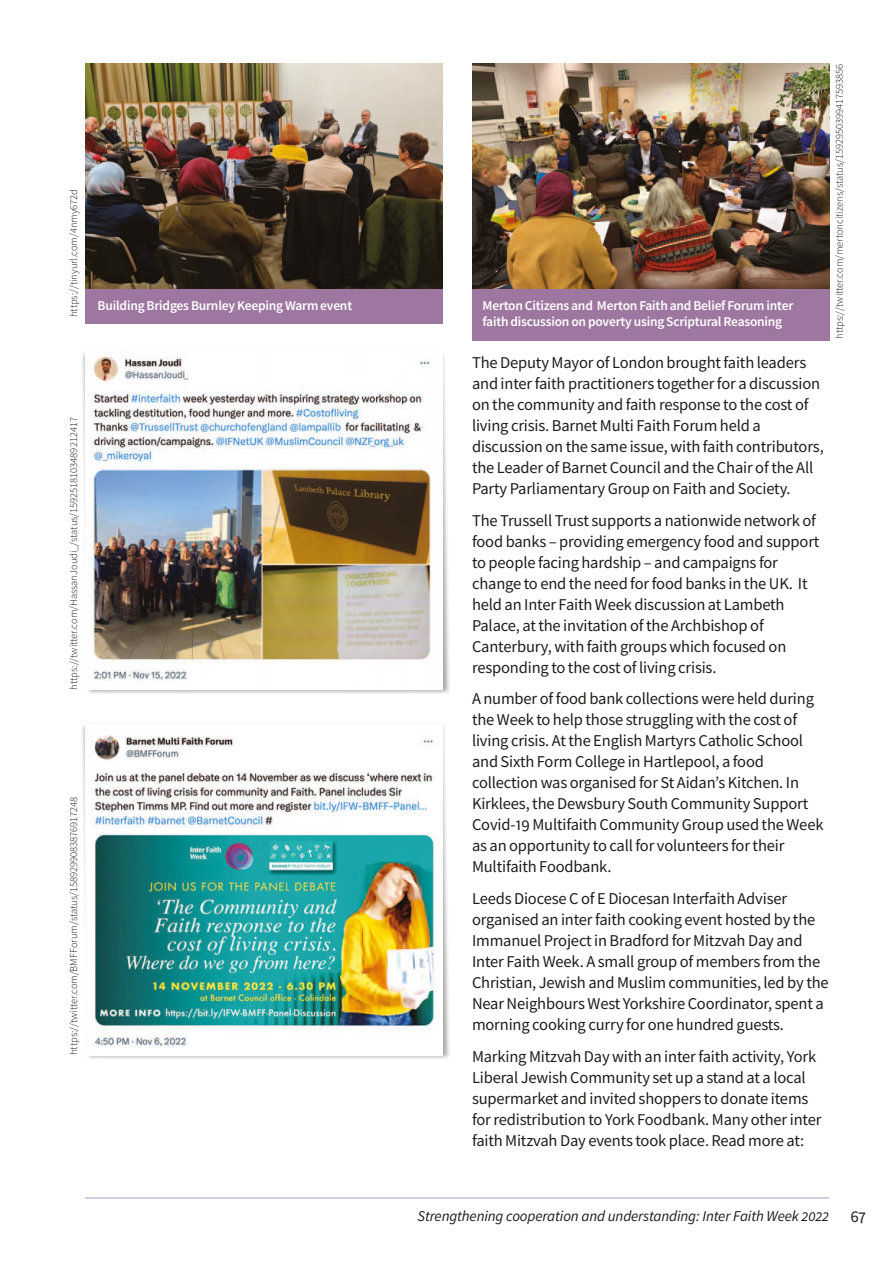
<style>
.page{position:relative;width:893px;height:1263px;background:#fff}
.page>*{position:absolute;margin:0;border:0;box-sizing:border-box;transform-origin:0 0}
.t1{font:16.5px/21px "Source Sans Pro";letter-spacing:-.01em;color:#1d1d1b}
.t2{font:italic 15px "Source Sans Pro";letter-spacing:-.01em;color:#1d1d1b}
.t3{font:600 13.5px/16.5px "Source Sans Pro";letter-spacing:-.015em;color:#fff}
.t4{font:300 10.5px "Source Sans Pro";color:#1d1d1b}
</style>
<div class="page">
<hr style="left:85px;top:1197px;width:744px;height:1px;background:#ac9bc0">
<img style="left:85px;top:64px;width:357px;height:225px">
<div style="left:85px;top:289px;width:357px;height:35px;background:#9e77a1"></div>
<img style="left:82px;top:725px;width:368px;height:334px">
<img style="left:85px;top:725px;width:358px;height:330px">
<img style="left:82px;top:353px;width:368px;height:341px">
<img style="left:85px;top:353px;width:358px;height:337px">
<img style="left:472px;top:64px;width:357px;height:225px">
<div style="left:472px;top:289px;width:357px;height:51px;background:#9e77a1"></div>
<p class="t4" style="left:67px;top:317px;width:130px;rotate:-90deg">https://tinyurl.com/4nmy672d</p>
<p class="t3" style="left:98px;top:297px;width:256px">Building Bridges Burnley Keeping Warm event</p>
<p class="t4" style="left:67px;top:690px;width:274px;rotate:-90deg">https://twitter.com/HassanJoudi_/status/1592518103489212417</p>
<p class="t4" style="left:67px;top:1055px;width:260px;rotate:-90deg">https://twitter.com/BMFForum/status/1589299083876917248</p>
<p class="t3" style="left:482px;top:297px;width:312px">Merton Citizens and Merton Faith and Belief Forum inter faith discussion on poverty using Scriptural Reasoning</p>
<p class="t4" style="left:832px;top:339px;width:276px;rotate:-90deg">https://twitter.com/mertoncitizens/status/1592950399417593856</p>
<p class="t1" style="left:472px;top:352px;width:353px">The Deputy Mayor of London brought faith leaders and inter faith practitioners together for a discussion on the community and faith response to the cost of living crisis. Barnet Multi Faith Forum held a discussion on the same issue, with faith contributors, the Leader of Barnet Council and the Chair of the All Party Parliamentary Group on Faith and Society.</p>
<p class="t1" style="left:472px;top:509px;width:349px">The Trussell Trust supports a nationwide network of food banks – providing emergency food and support to people facing hardship – and campaigns for change to end the need for food banks in the UK. It held an Inter Faith Week discussion at Lambeth Palace, at the invitation of the Archbishop of Canterbury, with faith groups which focused on responding to the cost of living crisis.</p>
<p class="t1" style="left:472px;top:688px;width:353px">A number of food bank collections were held during the Week to help those struggling with the cost of living crisis. At the English Martyrs Catholic School and Sixth Form College in Hartlepool, a food collection was organised for St Aidan’s Kitchen. In Kirklees, the Dewsbury South Community Support Covid-19 Multifaith Community Group used the Week as an opportunity to call for volunteers for their Multifaith Foodbank.</p>
<p class="t1" style="left:472px;top:888px;width:358px">Leeds Diocese C of E Diocesan Interfaith Adviser organised an inter faith cooking event hosted by the Immanuel Project in Bradford for Mitzvah Day and Inter Faith Week. A small group of members from the Christian, Jewish and Muslim communities, led by the Near Neighbours West Yorkshire Coordinator, spent a morning cooking curry for one hundred guests.</p>
<p class="t1" style="left:472px;top:1045px;width:351px">Marking Mitzvah Day with an inter faith activity, York Liberal Jewish Community set up a stand at a local supermarket and invited shoppers to donate items for redistribution to York Foodbank. Many other inter faith Mitzvah Day events took place. Read more at:</p>
<p class="t2" style="left:418px;top:1206px;width:413px">Strengthening cooperation and understanding: Inter Faith Week 2022</p>
<p class="t1" style="left:850px;top:1206px;width:17px">67</p>
</div>
